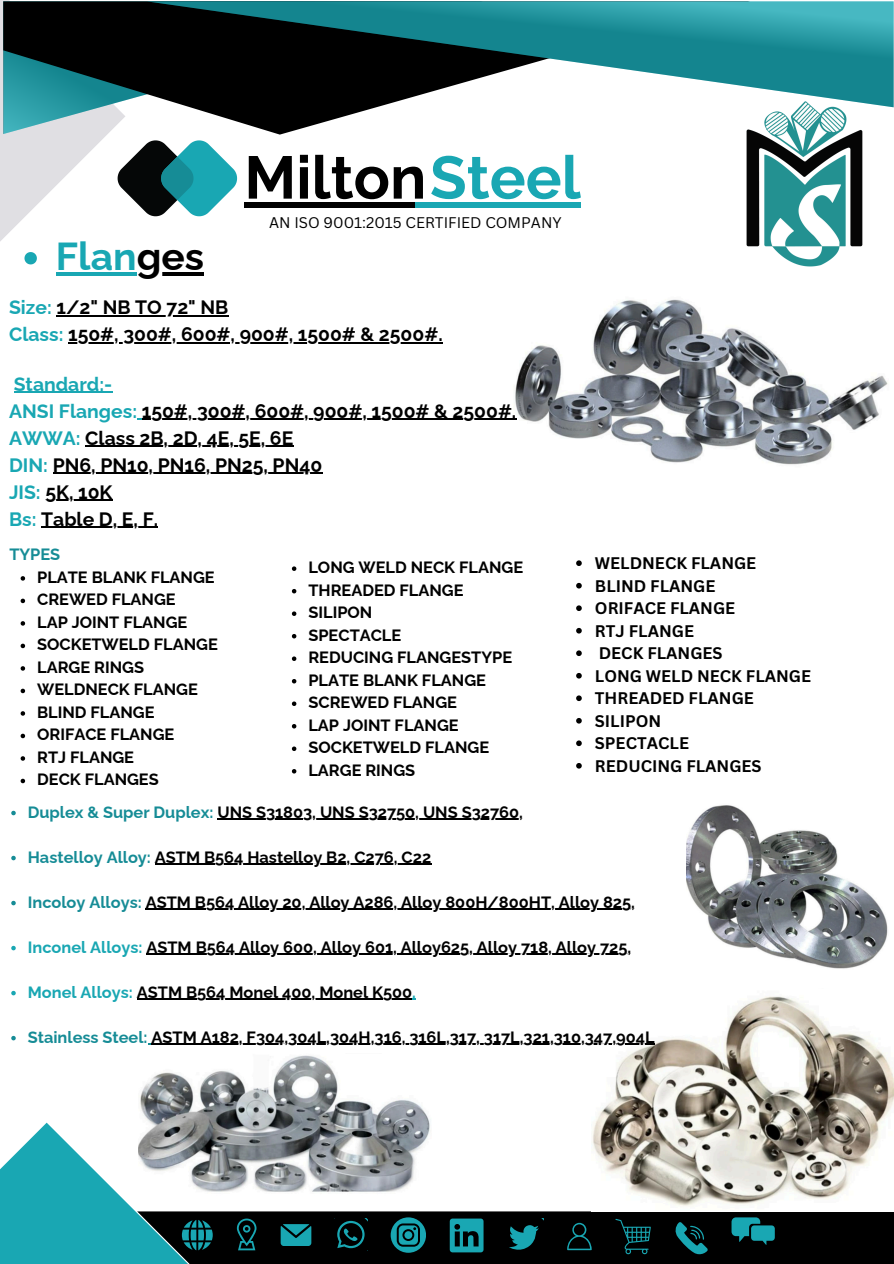
<style>
.page{position:relative;width:894px;height:1264px;background:#fff}
.page>*{position:absolute;margin:0;border:0;box-sizing:border-box;transform-origin:0 0}
.t1{font:700 60px "Raleway";color:#000}
.t2{font:700 39px "Raleway";color:#19a7b3}
.t3{font:700 19.35px/27px "Raleway";color:#000}
.t4{font:700 16.35px "Raleway";color:#000}
.t5{font:700 16.35px "Canva Sans";color:#000}
.t6{font:700 16.35px "Raleway";color:#168c96}
.t7{font:15px "Canva Sans";color:#000}
.s1{color:#19a7b3}
.s2{color:#000}
.s3{color:#168c96}
</style>
<div class="page">
<svg style="left:0;top:0;width:106px;height:241px;fill:#e0dfe3"></svg>
<svg style="left:117px;top:140px;width:121px;height:77px"></svg>
<svg style="left:0;top:1122px;width:137px;height:141px;fill:#19a7b3"></svg>
<div style="left:137px;top:1211px;width:756px;height:52px;background:#000"></div>
<svg style="left:3px;top:1px;width:374px;height:134px"></svg>
<svg style="left:147px;top:1px;width:746px;height:106px"></svg>
<svg style="left:509px;top:1218px;width:34px;height:32px"></svg>
<svg style="left:567px;top:1222px;width:24px;height:28px"></svg>
<svg style="left:449px;top:1218px;width:34px;height:34px"></svg>
<svg style="left:182px;top:1220px;width:30px;height:30px"></svg>
<svg style="left:237px;top:1218px;width:19px;height:31px"></svg>
<svg style="left:280px;top:1224px;width:31px;height:21px"></svg>
<svg style="left:334px;top:1218px;width:33px;height:31px"></svg>
<svg style="left:390px;top:1217px;width:35px;height:35px"></svg>
<svg style="left:615px;top:1218px;width:35px;height:36px"></svg>
<img style="left:708px;top:43px;width:185px;height:224px">
<svg style="left:675px;top:1222px;width:32px;height:32px"></svg>
<svg style="left:731px;top:1217px;width:43px;height:27px"></svg>
<img style="left:507px;top:299px;width:381px;height:166px">
<img style="left:592px;top:996px;width:301px;height:210px">
<img style="left:138px;top:1055px;width:292px;height:137px">
<img style="left:686px;top:805px;width:202px;height:164px">
<div style="left:244px;top:202px;width:182px;height:6px;background:#000"></div>
<div style="left:415px;top:202px;width:15px;height:6px;background:#19a7b3"></div>
<div style="left:430px;top:202px;width:150px;height:6px;background:#19a7b3"></div>
<svg style="left:24px;top:252px;width:13px;height:12px"></svg>
<hr style="left:56px;top:272px;width:81px;height:4px;background:#19a7b3">
<svg style="left:162px;top:272px;width:42px;height:4px"></svg>
<hr style="left:56px;top:315px;width:172px;height:1px;background:#000">
<hr style="left:68px;top:342px;width:374px;height:1px;background:#000">
<hr style="left:14px;top:392px;width:98px;height:1px;background:#19a7b3">
<hr style="left:142px;top:419px;width:374px;height:1px;background:#000">
<hr style="left:85px;top:446px;width:208px;height:1px;background:#000">
<hr style="left:53px;top:473px;width:269px;height:1px;background:#000">
<hr style="left:45px;top:500px;width:68px;height:1px;background:#000">
<hr style="left:41px;top:527px;width:117px;height:1px;background:#000">
<svg style="left:21px;top:576px;width:4px;height:4px"></svg>
<svg style="left:21px;top:598px;width:4px;height:5px"></svg>
<svg style="left:21px;top:621px;width:4px;height:4px"></svg>
<svg style="left:21px;top:643px;width:4px;height:5px"></svg>
<svg style="left:21px;top:666px;width:4px;height:4px"></svg>
<svg style="left:21px;top:688px;width:4px;height:5px"></svg>
<svg style="left:21px;top:711px;width:4px;height:4px"></svg>
<svg style="left:21px;top:733px;width:4px;height:5px"></svg>
<svg style="left:21px;top:756px;width:4px;height:4px"></svg>
<svg style="left:21px;top:778px;width:4px;height:5px"></svg>
<svg style="left:576px;top:560px;width:5px;height:6px"></svg>
<svg style="left:576px;top:583px;width:5px;height:5px"></svg>
<svg style="left:576px;top:605px;width:5px;height:6px"></svg>
<svg style="left:576px;top:628px;width:5px;height:5px"></svg>
<svg style="left:576px;top:650px;width:5px;height:6px"></svg>
<svg style="left:576px;top:673px;width:5px;height:5px"></svg>
<svg style="left:576px;top:695px;width:5px;height:6px"></svg>
<svg style="left:576px;top:718px;width:5px;height:5px"></svg>
<svg style="left:576px;top:740px;width:5px;height:6px"></svg>
<svg style="left:576px;top:763px;width:5px;height:5px"></svg>
<svg style="left:292px;top:566px;width:4px;height:5px"></svg>
<svg style="left:292px;top:589px;width:4px;height:4px"></svg>
<svg style="left:292px;top:611px;width:4px;height:5px"></svg>
<svg style="left:292px;top:634px;width:4px;height:4px"></svg>
<svg style="left:292px;top:656px;width:4px;height:5px"></svg>
<svg style="left:292px;top:679px;width:4px;height:4px"></svg>
<svg style="left:292px;top:701px;width:4px;height:5px"></svg>
<svg style="left:292px;top:724px;width:4px;height:4px"></svg>
<svg style="left:292px;top:746px;width:4px;height:5px"></svg>
<svg style="left:292px;top:769px;width:4px;height:4px"></svg>
<svg style="left:11px;top:810px;width:5px;height:5px"></svg>
<hr style="left:217px;top:818px;width:306px;height:1px;background:#000">
<svg style="left:11px;top:855px;width:5px;height:5px"></svg>
<hr style="left:155px;top:863px;width:276px;height:1px;background:#000">
<svg style="left:11px;top:900px;width:5px;height:5px"></svg>
<hr style="left:146px;top:908px;width:488px;height:1px;background:#000">
<svg style="left:11px;top:945px;width:5px;height:5px"></svg>
<hr style="left:146px;top:953px;width:485px;height:1px;background:#000">
<svg style="left:11px;top:990px;width:5px;height:5px"></svg>
<hr style="left:137px;top:998px;width:275px;height:1px;background:#000">
<svg style="left:11px;top:1035px;width:5px;height:5px"></svg>
<hr style="left:151px;top:1043px;width:503px;height:1px;background:#000">
<h5 class="t1" style="left:244px;top:142px;width:338px">Milton<span class="s1">Steel</span></h5>
<p class="t7" style="left:269px;top:211px;width:294px">AN ISO 9001:2015 CERTIFIED COMPANY</p>
<p class="t2" style="left:56px;top:233px;width:150px">Flan<span class="s2">ges</span></p>
<p class="t3" style="left:9px;top:294px;width:221px"><span class="s1">Size:</span> 1/2" NB TO 72" NB</p>
<p class="t3" style="left:9px;top:321px;width:435px"><span class="s1">Class:</span> 150#, 300#, 600#, 900#, 1500# &amp; 2500#.</p>
<p class="t3" style="left:9px;top:370px;width:508px"><span class="s1">Standard:-<br>ANSI Flanges:</span> 150#, 300#, 600#, 900#, 1500# &amp; 2500#.</p>
<p class="t3" style="left:9px;top:424px;width:286px"><span class="s1">AWWA:</span> Class 2B, 2D, 4E, 5E, 6E</p>
<p class="t3" style="left:9px;top:451px;width:315px"><span class="s1">DIN:</span> PN6, PN10, PN16, PN25, PN40</p>
<p class="t3" style="left:9px;top:478px;width:105px"><span class="s1">JIS:</span> 5K, 10K</p>
<p class="t3" style="left:9px;top:505px;width:150px"><span class="s1">Bs:</span> Table D, E, F.</p>
<p class="t6" style="left:9px;top:545px;width:52px">TYPES</p>
<p class="t4" style="left:37px;top:567px;width:179px">PLATE BLANK FLANGE</p>
<p class="t4" style="left:37px;top:590px;width:140px">CREWED FLANGE</p>
<p class="t4" style="left:37px;top:612px;width:152px">LAP JOINT FLANGE</p>
<p class="t4" style="left:37px;top:635px;width:182px">SOCKETWELD FLANGE</p>
<p class="t4" style="left:37px;top:657px;width:108px">LARGE RINGS</p>
<p class="t4" style="left:37px;top:680px;width:162px">WELDNECK FLANGE</p>
<p class="t4" style="left:37px;top:702px;width:119px">BLIND FLANGE</p>
<p class="t4" style="left:37px;top:725px;width:139px">ORIFACE FLANGE</p>
<p class="t4" style="left:37px;top:747px;width:98px">RTJ FLANGE</p>
<p class="t4" style="left:37px;top:770px;width:123px">DECK FLANGES</p>
<p class="t5" style="left:594px;top:552px;width:163px">WELDNECK FLANGE</p>
<p class="t5" style="left:594px;top:574px;width:122px">BLIND FLANGE</p>
<p class="t5" style="left:594px;top:597px;width:142px">ORIFACE FLANGE</p>
<p class="t5" style="left:594px;top:619px;width:101px">RTJ FLANGE</p>
<p class="t5" style="left:598px;top:642px;width:125px">DECK FLANGES</p>
<p class="t5" style="left:594px;top:664px;width:218px">LONG WELD NECK FLANGE</p>
<p class="t5" style="left:594px;top:687px;width:160px">THREADED FLANGE</p>
<p class="t5" style="left:594px;top:709px;width:68px">SILIPON</p>
<p class="t5" style="left:594px;top:732px;width:96px">SPECTACLE</p>
<p class="t5" style="left:594px;top:754px;width:168px">REDUCING FLANGES</p>
<p class="t4" style="left:308px;top:558px;width:216px">LONG WELD NECK FLANGE</p>
<p class="t4" style="left:308px;top:580px;width:157px">THREADED FLANGE</p>
<p class="t4" style="left:308px;top:603px;width:65px">SILIPON</p>
<p class="t4" style="left:308px;top:625px;width:94px">SPECTACLE</p>
<p class="t4" style="left:308px;top:648px;width:205px">REDUCING FLANGESTYPE</p>
<p class="t4" style="left:308px;top:670px;width:179px">PLATE BLANK FLANGE</p>
<p class="t4" style="left:308px;top:693px;width:150px">SCREWED FLANGE</p>
<p class="t4" style="left:308px;top:715px;width:152px">LAP JOINT FLANGE</p>
<p class="t4" style="left:308px;top:738px;width:182px">SOCKETWELD FLANGE</p>
<p class="t4" style="left:308px;top:760px;width:108px">LARGE RINGS</p>
<p class="t4" style="left:28px;top:802px;width:496px"><span class="s3">Duplex &amp; Super Duplex:</span> UNS S31803, UNS S32750, UNS S32760,</p>
<p class="t4" style="left:28px;top:847px;width:405px"><span class="s3">Hastelloy Alloy:</span> ASTM B564 Hastelloy B2, C276, C22</p>
<p class="t4" style="left:28px;top:892px;width:608px"><span class="s3">Incoloy Alloys:</span> ASTM B564 Alloy 20, Alloy A286, Alloy 800H/800HT, Alloy 825,</p>
<p class="t4" style="left:28px;top:937px;width:605px"><span class="s1">Inconel Alloys:</span> ASTM B564 Alloy 600, Alloy 601, Alloy625, Alloy 718, Alloy 725,</p>
<p class="t4" style="left:28px;top:982px;width:389px"><span class="s1">Monel Alloys:</span> ASTM B564 Monel 400, Monel K500<span class="s1">.</span></p>
<p class="t4" style="left:28px;top:1027px;width:628px"><span class="s3">Stainless Steel:</span> ASTM A182, F304,304L,304H,316, 316L,317, 317L,321,310,347,904L</p>
</div>
